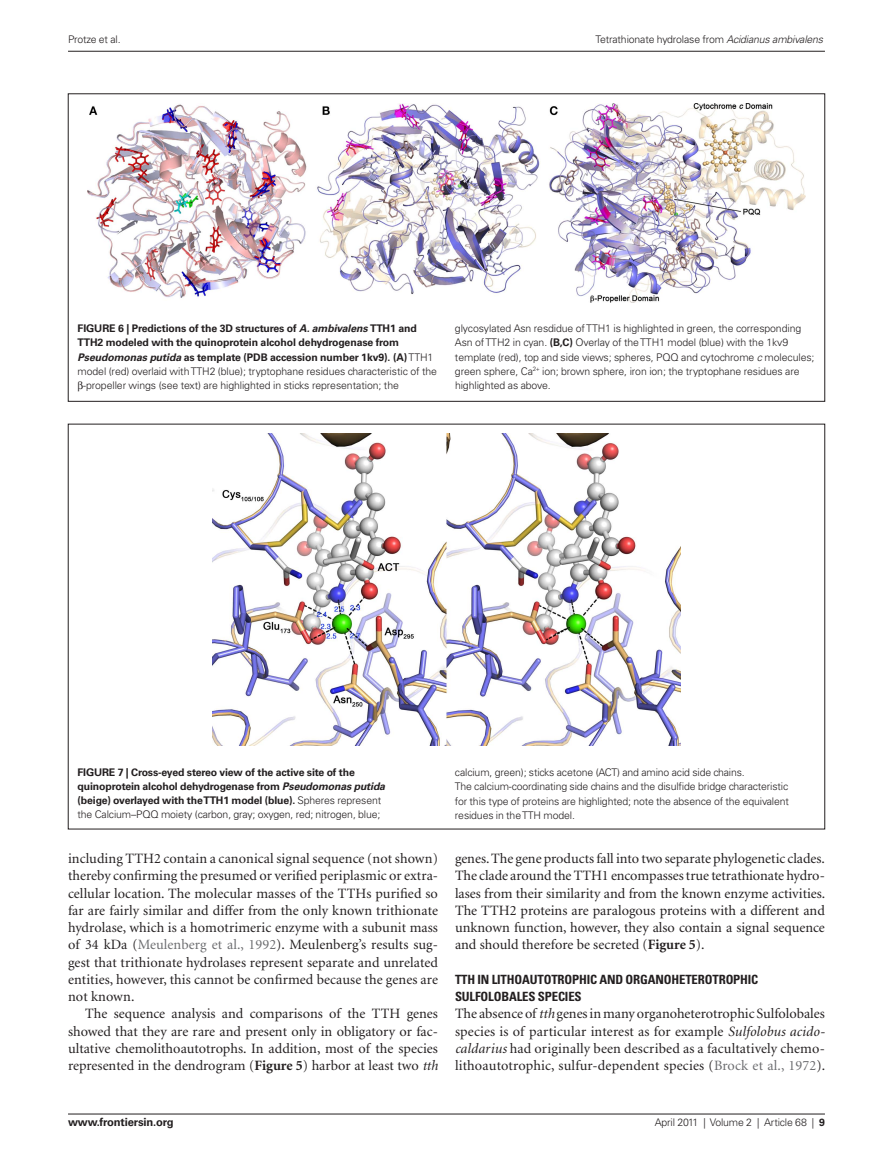
<style>
.page{position:relative;width:893px;height:1170px;background:#fff}
.page>*{position:absolute;margin:0;border:0;box-sizing:border-box;transform-origin:0 0}
.t1{font:14.25px/17.2px "Minion";color:#231f20;text-align:justify}
.t2{font:700 condensed 12.75px/17.2px "Univers";letter-spacing:-.01em;color:#231f20}
.t3{font:700 11.25px "Univers";letter-spacing:-.015em;color:#231f20}
.t4{font:300 10.5px/14.2px "Univers";letter-spacing:-.01em;color:#231f20}
.t5{font:700 10.5px/14.2px "Univers";letter-spacing:-.015em;color:#231f20}
.s1{font-style:italic}
.s2{font-weight:300}
.s3{font-weight:700}
.s4{color:#6c6d70}
</style>
<div class="page">
<img style="left:213px;top:433px;width:467px;height:312px">
<img style="left:88px;top:103px;width:717px;height:199px">
<hr style="left:68px;top:51px;width:757px;height:1px;background:#231f20">
<hr style="left:68px;top:1113px;width:757px;height:1px;background:#231f20">
<p class="t4" style="left:68px;top:32px;width:54px">Protze et al.</p>
<p class="t4" style="left:596px;top:32px;width:229px">Tetrathionate hydrolase from <span class="s1">Acidianus ambivalens</span></p>
<p class="t5" style="left:78px;top:321px;width:341px">Figure 6 | Predictions of the 3D structures of <span class="s1">A. ambivalens</span> TTH1 and</p>
<p class="t5" style="left:78px;top:335px;width:323px">TTH2 modeled with the quinoprotein alcohol dehydrogenase from</p>
<p class="t5" style="left:78px;top:350px;width:357px"><span class="s1">Pseudomonas putida</span> as template (PDB accession number 1kv9). (A) <span class="s2">TTH1</span></p>
<p class="t4" style="left:78px;top:364px;width:361px">model (red) overlaid with TTH2 (blue); tryptophane residues characteristic of the</p>
<p class="t4" style="left:83px;top:378px;width:317px">-propeller wings (see text) are highlighted in sticks representation; the</p>
<p class="t4" style="left:455px;top:321px;width:361px">glycosylated Asn resdidue of TTH1 is highlighted in green, the corresponding Asn of TTH2 in cyan. <span class="s3">(B,C)</span> Overlay of the TTH1 model (blue) with the 1kv9 template (red), top and side views; spheres, PQQ and cytochrome <span class="s1">c</span> molecules; green sphere, Ca<sup>2</sup> ion; brown sphere, iron ion; the tryptophane residues are highlighted as above.</p>
<p class="t5" style="left:78px;top:764px;width:309px">Figure 7 | Cross-eyed stereo view of the active site of the quinoprotein alcohol dehydrogenase from <span class="s1">Pseudomonas putida </span>(beige) overlayed with the TTH1 model (blue). <span class="s2">Spheres represent the Calcium–PQQ moiety (carbon, gray; oxygen, red; nitrogen, blue;</span></p>
<p class="t4" style="left:455px;top:765px;width:336px">calcium, green); sticks acetone (ACT) and amino acid side chains.<br>The calcium‑coordinating side chains and the disulfide bridge characteristic for this type of proteins are highlighted; note the absence of the equivalent residues in the TTH model.</p>
<p class="t1" style="left:68px;top:850px;width:371px">including TTH2 contain a canonical signal sequence (not shown) thereby confirming the presumed or verified periplasmic or extra&shy;cellular location. The molecular masses of the TTHs purified so far are fairly similar and differ from the only known trithionate hydrolase, which is a homotrimeric enzyme with a subunit mass of 34 kDa (<span class="s4">Meulenberg et al., 1992</span>). Meulenberg’s results sug&shy;gest that trithionate hydrolases represent separate and unrelated entities, however, this cannot be confirmed because the genes are not known.</p>
<p class="t1" style="left:68px;top:1005px;width:371px;text-indent:17px">The sequence analysis and comparisons of the TTH genes showed that they are rare and present only in obligatory or fac&shy;ultative chemolithoautotrophs. In addition, most of the species represented in the dendrogram (<span class="s3">Figure 5</span>) harbor at least two <span class="s1">tth</span></p>
<p class="t1" style="left:455px;top:850px;width:372px">genes. The gene products fall into two separate phylogenetic clades.<br>The clade around the TTH1 encompasses true tetrathionate hydro&shy;lases from their similarity and from the known enzyme activities.<br>The TTH2 proteins are paralogous proteins with a different and unknown function, however, they also contain a signal sequence and should therefore be secreted (<span class="s3">Figure 5</span>).</p>
<p class="t2" style="left:455px;top:970px;width:8px">TTH</p>
<p class="t2" style="left:455px;top:970px;width:305px;text-indent:23px">IN LITHOAUTOTROPHIC AND ORGANOHETEROTROPHIC<br>SULFOLOBALES SPECIES</p>
<p class="t1" style="left:455px;top:1005px;width:372px">The absence of <span class="s1">tth</span> genes in many organoheterotrophic Sulfolobales species is of particular interest as for example <span class="s1">Sulfolobus acido&shy;caldarius</span> had originally been described as a facultatively chemo&shy;lithoautotrophic, sulfur-dependent species (<span class="s4">Brock et al., 1972</span>).</p>
<p class="t3" style="left:68px;top:1115px;width:107px">www.frontiersin.org</p>
<p class="t4" style="left:655px;top:1115px;width:172px">April 2011 | Volume 2 | Article 68 | <span class="s3">9</span></p>
</div>
